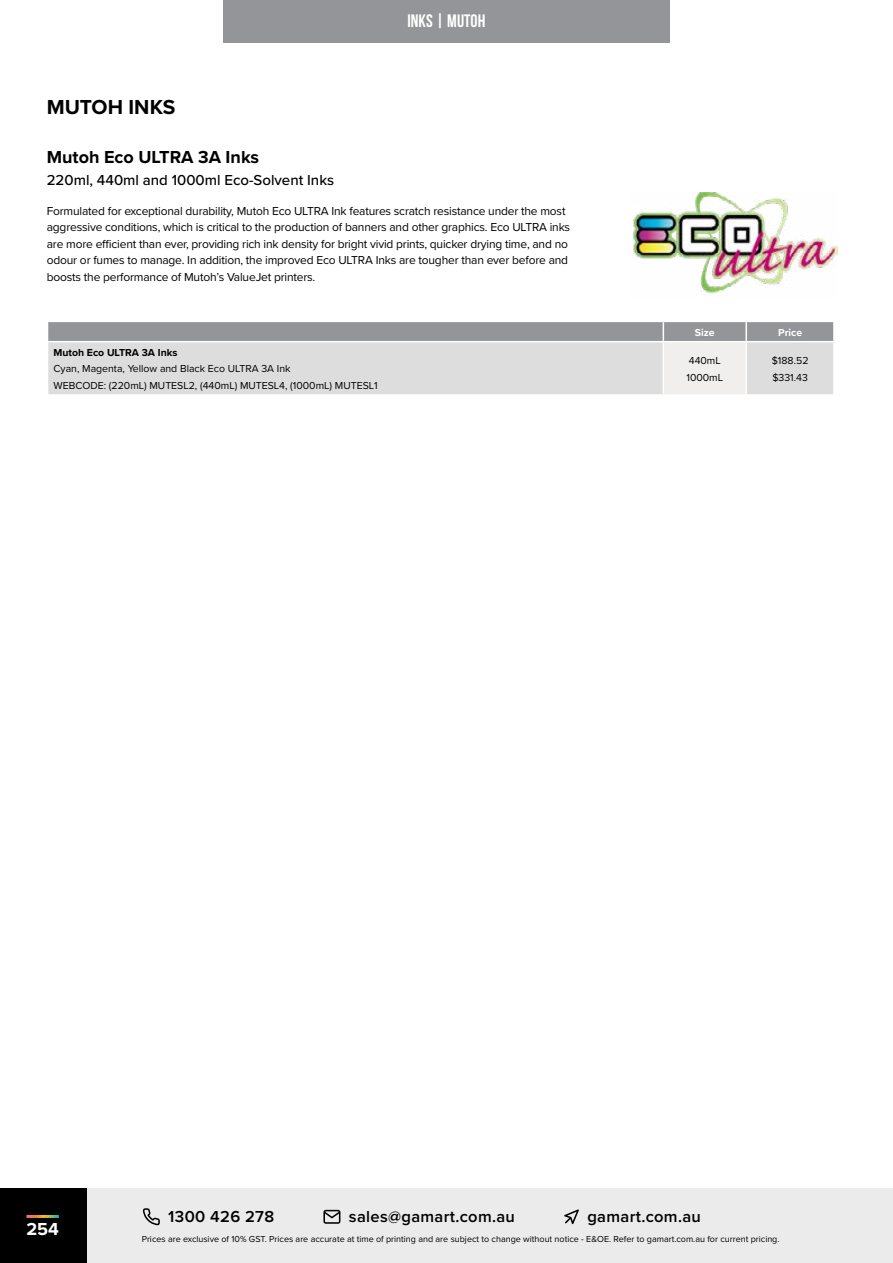
<style>
.page{position:relative;width:893px;height:1263px;background:#fff}
.page>*{position:absolute;margin:0;border:0;box-sizing:border-box;transform-origin:0 0}
.t1{font:700 21px "Proxima Nova";letter-spacing:.005em;color:#000}
.t2{font:700 18px "Proxima Nova";color:#000}
.t3{font:700 18px "Bebas Neue";color:#fff}
.t4{font:700 18px "Proxima Nova";color:#fff}
.t5{font:600 16.5px "Proxima Nova";letter-spacing:.02em;color:#000}
.t6{font:500 15px "Proxima Nova";color:#000}
.t7{font:12px/16.5px "Proxima Nova";letter-spacing:-.015em;color:#000}
.t8{font:10.5px/16.5px "Proxima Nova";color:#000}
.t9{font:700 10.5px "Proxima Nova";color:#000}
.t10{font:700 10.5px "Proxima Nova";color:#fff}
.t11{font:9px "Proxima Nova";color:#000}
</style>
<div class="page">
<img style="left:632px;top:192px;width:206px;height:102px">
<svg style="left:48px;top:321px;width:786px;height:73px;background:#cccccd"></svg>
<hr style="left:47px;top:341px;width:616px;height:1px;background:#fff">
<hr style="left:663px;top:341px;width:83px;height:1px;background:#fff">
<hr style="left:663px;top:342px;width:1px;height:52px;background:#fff">
<hr style="left:746px;top:341px;width:89px;height:1px;background:#fff">
<hr style="left:745px;top:342px;width:2px;height:52px;background:#fff">
<hr style="left:833px;top:342px;width:2px;height:52px;background:#fff">
<div style="left:1px;top:1188px;width:892px;height:75px;background:#ebebec"></div>
<div style="left:0;top:1188px;width:86px;height:75px;background:#000"></div>
<svg style="left:323px;top:1210px;width:17px;height:14px"></svg>
<svg style="left:564px;top:1209px;width:15px;height:15px"></svg>
<svg style="left:143px;top:1208px;width:17px;height:17px"></svg>
<hr style="left:26px;top:1215px;width:33px;height:3px;background:#fff">
<div style="left:223px;top:0;width:447px;height:43px;background:#939598"></div>
<h1 class="t1" style="left:47px;top:91px;width:130px">MUTOH INKS</h1>
<h2 class="t2" style="left:47px;top:143px;width:214px">Mutoh Eco ULTRA 3A Inks</h2>
<p class="t6" style="left:47px;top:169px;width:289px">220ml, 440ml and 1000ml Eco-Solvent Inks</p>
<h2 class="t3" style="left:408px;top:11px;width:79px">INKS | MUTOH</h2>
<p class="t7" style="left:47px;top:202px;width:525px">Formulated for exceptional durability, Mutoh Eco ULTRA Ink features scratch resistance under the most aggressive conditions, which is critical to the production of banners and other graphics. Eco ULTRA inks are more efficient than ever, providing rich ink density for bright vivid prints, quicker drying time, and no odour or fumes to manage. In addition, the improved Eco ULTRA Inks are tougher than ever before and boosts the performance of Mutoh’s ValueJet printers.</p>
<p class="t10" style="left:695px;top:324px;width:21px">Size</p>
<p class="t10" style="left:778px;top:324px;width:26px">Price</p>
<p class="t9" style="left:54px;top:345px;width:125px">Mutoh Eco ULTRA 3A Inks</p>
<p class="t8" style="left:54px;top:360px;width:326px">Cyan, Magenta, Yellow and Black Eco ULTRA 3A Ink<br>WEBCODE: (220mL) MUTESL2, (440mL) MUTESL4, (1000mL) MUTESL1</p>
<p class="t8" style="left:686px;top:352px;width:38px">440mL<br>1000mL</p>
<p class="t8" style="left:772px;top:352px;width:38px">$188.52 $331.43</p>
<h2 class="t4" style="left:26px;top:1215px;width:34px">254</h2>
<h3 class="t5" style="left:168px;top:1204px;width:107px">1300 426 278</h3>
<h3 class="t5" style="left:349px;top:1204px;width:168px">sales@gamart.com.au</h3>
<h3 class="t5" style="left:587px;top:1204px;width:115px">gamart.com.au</h3>
<p class="t11" style="left:142px;top:1232px;width:639px">Prices are exclusive of 10% GST. Prices are accurate at time of printing and are subject to change without notice - E&amp;OE. Refer to gamart.com.au for current pricing.</p>
</div>
